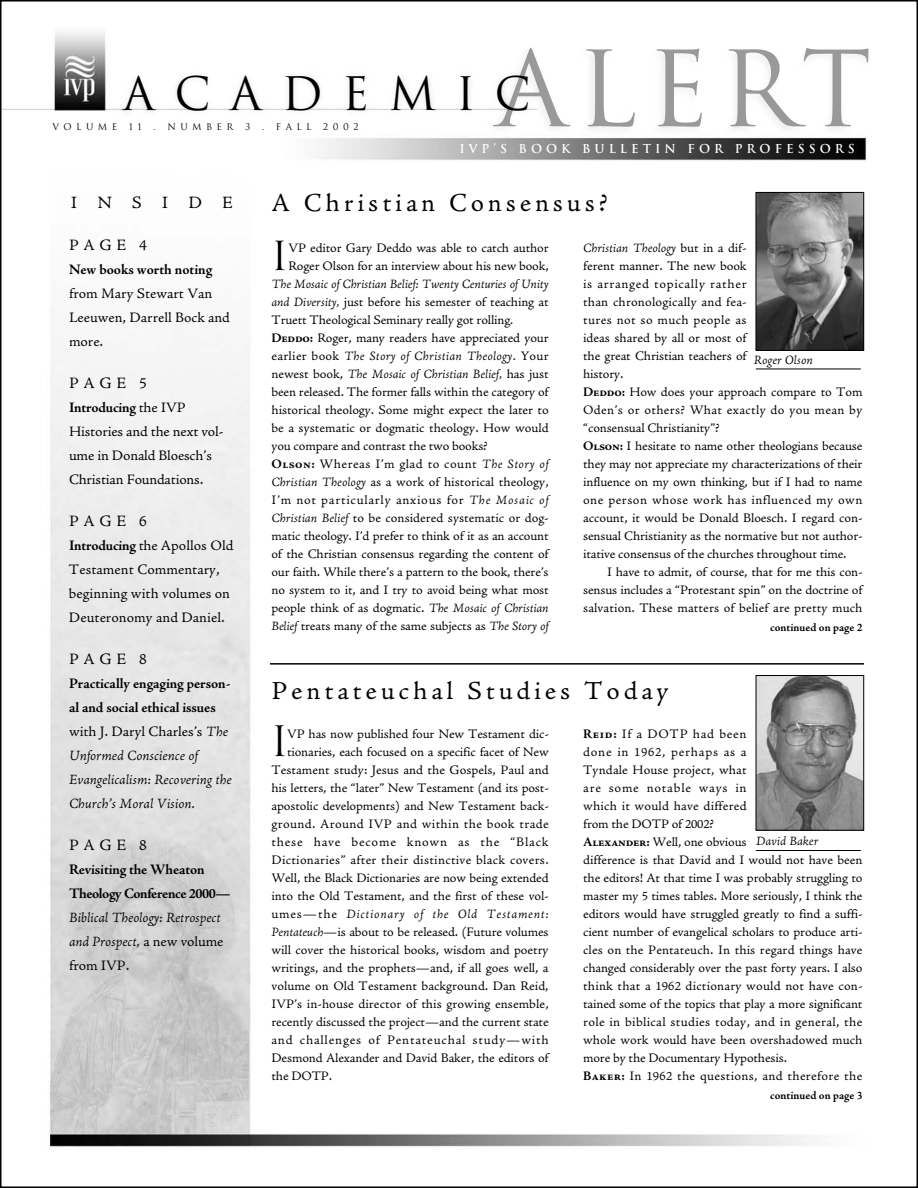
<style>
.page{position:relative;width:918px;height:1188px;background:#fff}
.page>*{position:absolute;margin:0;border:0;box-sizing:border-box;transform-origin:0 0}
.t1{font:102px "Trajan";letter-spacing:.095em;color:#999}
.t2{font:45px "Trajan";letter-spacing:.435em;color:#000}
.t3{font:40.8px "Trajan";color:#000;scale:.91 1}
.t4{font:39px "Trajan";color:#000;scale:.95 1}
.t5{font:27px "ITC Jensen";letter-spacing:.14em;color:#000}
.t6{font:18px "ITC Jensen";letter-spacing:1.115em;color:#000}
.t7{font:16.5px "ITC Jensen";letter-spacing:.28em;color:#000}
.t8{font:15px/24px "ITC Jensen";letter-spacing:-.005em;color:#000}
.t9{font:italic 15px/24px "ITC Jensen";letter-spacing:-.005em;color:#000}
.t10{font:700 15px/24px "ITC Jensen";letter-spacing:-.03em;color:#000}
.t11{font:700 15px "ITC Jensen";letter-spacing:-.01em;color:#000}
.t12{font:13.5px/18px "ITC Jensen";letter-spacing:-.015em;color:#000}
.t13{font:13.5px "ITC Jensen";letter-spacing:.055em;color:#000}
.t14{font:13.5px "ITC Jensen";letter-spacing:.02em;color:#000}
.t15{font:13.5px "ITC Jensen";letter-spacing:.005em;color:#000}
.t16{font:13.5px "ITC Jensen";letter-spacing:.025em;color:#000}
.t17{font:italic 13.5px "ITC Jensen";letter-spacing:.055em;color:#000}
.t18{font:italic 13.5px "ITC Jensen";color:#000}
.t19{font:700 12px "ITC Jensen";color:#000}
.t20{font:700 12px "Trajan";letter-spacing:.33em;color:#fff}
.t21{font:9px "Trajan";letter-spacing:.49em;color:#000}
.s1{font-weight:700}
.s2{font-weight:700;font-style:normal}
.s3{font-style:normal}
.s4{font-style:italic}
.s5{font-family:"ITC Jensen Small Caps";font-weight:700}
</style>
<div class="page">
<img style="left:3px;top:32px;width:864px;height:1115px">
<div style="left:270px;top:236px;width:280px;height:410px;background:#fff"></div>
<div style="left:582px;top:236px;width:282px;height:383px;background:#fff"></div>
<hr style="left:756px;top:369px;width:105px;height:1px;background:#000">
<img style="left:758px;top:194px;width:104px;height:155px">
<div style="left:756px;top:192px;width:108px;height:159px;border:1px solid #000"></div>
<div style="left:270px;top:716px;width:280px;height:387px;background:#fff"></div>
<div style="left:582px;top:716px;width:282px;height:387px;background:#fff"></div>
<img style="left:758px;top:677px;width:104px;height:152px">
<div style="left:756px;top:675px;width:108px;height:156px;border:1px solid #000"></div>
<hr style="left:756px;top:850px;width:105px;height:1px;background:#000">
<hr style="left:270px;top:663px;width:594px;height:2px;background:#000">
<div style="left:749px;top:1089px;width:115px;height:18px;background:#fff"></div>
<div style="left:749px;top:621px;width:115px;height:18px;background:#fff"></div>
<h1 class="t1" style="left:496px;top:31px;width:378px">ALERT</h1>
<h2 class="t2" style="left:123px;top:68px;width:409px">ACADEMIC</h2>
<p class="t21" style="left:53px;top:122px;width:66px">VOLUME</p>
<p class="t21" style="left:129px;top:122px;width:14px">1 1</p>
<p class="t21" style="left:153px;top:122px;width:4px">.</p>
<p class="t21" style="left:167px;top:122px;width:67px">NUMBER</p>
<p class="t21" style="left:245px;top:122px;width:7px">3</p>
<p class="t21" style="left:262px;top:122px;width:4px">.</p>
<p class="t21" style="left:276px;top:122px;width:37px">fall</p>
<p class="t21" style="left:323px;top:122px;width:37px">2002</p>
<h3 class="t6" style="left:71px;top:196px;width:164px">INSIDE</h3>
<p class="t7" style="left:69px;top:239px;width:79px">PAGE 4</p>
<p class="t11" style="left:69px;top:264px;width:145px">New books worth noting</p>
<p class="t8" style="left:69px;top:283px;width:162px">from Mary Stewart Van<br>Leeuwen, Darrell Bock and more.</p>
<p class="t7" style="left:69px;top:377px;width:79px">PAGE 5</p>
<p class="t8" style="left:69px;top:397px;width:156px"><span class="s1">Introducing</span> the IVP<br>Histories and the next vol&shy;ume in Donald Bloesch’s<br>Christian Foundations.</p>
<p class="t7" style="left:69px;top:515px;width:79px">PAGE 6</p>
<p class="t8" style="left:69px;top:535px;width:166px"><span class="s1">Introducing</span> the Apollos Old<br>Testament Commentary, beginning with volumes on<br>Deuteronomy and Daniel.</p>
<p class="t7" style="left:69px;top:653px;width:79px">PAGE 8</p>
<p class="t9" style="left:69px;top:673px;width:164px"><span class="s2">Practically engaging person&shy;al and social ethical issues </span><span class="s3">with J. Daryl Charles’s</span> The<br>Unformed Conscience of<br>Evangelicalism: Recovering the<br>Church’s Moral Vision.</p>
<p class="t7" style="left:69px;top:839px;width:79px">PAGE 8</p>
<p class="t10" style="left:69px;top:860px;width:163px">Revisiting the Wheaton<br>Theology Conference 2000—</p>
<p class="t9" style="left:69px;top:907px;width:156px">Biblical Theology: Retrospect and Prospect, <span class="s3">a new volume from IVP.</span></p>
<p class="t20" style="left:460px;top:142px;width:397px">IVP’s BOOK BULLETIN FOR PROFESSORS</p>
<h3 class="t5" style="left:272px;top:193px;width:337px">A Christian Consensus?</h3>
<h3 class="t4" style="left:272px;top:234px;width:19px">I</h3>
<p class="t12" style="left:288px;top:240px;width:262px">VP editor Gary Deddo was able to catch author<br>Roger Olson for an interview about his new book,</p>
<p class="t12" style="left:271px;top:276px;width:279px"><span class="s4">The Mosaic of Christian Belief: Twenty Centuries of Unity and Diversity,</span> just before his semester of teaching at Truett Theological Seminary really got rolling<span class="s4">.<br></span><span class="s5">Deddo:</span> Roger, many readers have appreciated your earlier book <span class="s4">The Story of Christian Theology.</span> Your newest book, <span class="s4">The Mosaic of Christian Belief,</span> has just been released. The former falls within the category of historical theology. Some might expect the later to be a systematic or dogmatic theology. How would you compare and contrast the two books?<br><span class="s5">Olson:</span> Whereas I’m glad to count <span class="s4">The Story of Christian Theology</span> as a work of historical theology, I’m not particularly anxious for <span class="s4">The Mosaic of Christian Belief</span> to be considered systematic or dog&shy;matic theology. I’d prefer to think of it as an account of the Christian consensus regarding the content of our faith. While there’s a pattern to the book, there’s no system to it, and I try to avoid being what most people think of as dogmatic. <span class="s4">The Mosaic of Christian Belief</span> treats many of the same subjects as <span class="s4">The Story of</span></p>
<p class="t12" style="left:583px;top:240px;width:281px"><span class="s4">Christian Theology</span> but in a dif-<br>ferent manner. The new book<br>is arranged topically rather<br>than chronologically and fea-<br>tures not so much people as<br>ideas shared by all or most of<br>the great Christian teachers of<br>history.<br><span class="s5">Deddo:</span> How does your approach compare to Tom Oden’s or others? What exactly do you mean by “consensual Christianity”?<br><span class="s5">Olson:</span> I hesitate to name other theologians because they may not appreciate my characterizations of their influence on my own thinking, but if I had to name one person whose work has influenced my own account, it would be Donald Bloesch. I regard con&shy;sensual Christianity as the normative but not author&shy;itative consensus of the churches throughout time.</p>
<p class="t12" style="left:583px;top:564px;width:281px;text-align:justify;text-indent:24px">I have to admit, of course, that for me this con&shy;sensus includes a “Protestant spin” on the doctrine of salvation. These matters of belief are pretty much</p>
<p class="t18" style="left:754px;top:355px;width:61px">Roger Olson</p>
<p class="t19" style="left:770px;top:623px;width:94px">continued on page 2</p>
<h3 class="t5" style="left:272px;top:682px;width:399px">Pentateuchal Studies Today</h3>
<h3 class="t3" style="left:272px;top:718px;width:19px">I</h3>
<p class="t12" style="left:287px;top:726px;width:263px">VP has now published four New Testament dic-</p>
<p class="t12" style="left:287px;top:744px;width:263px">tionaries, each focused on a specific facet of New</p>
<p class="t12" style="left:271px;top:762px;width:279px">Testament study: Jesus and the Gospels, Paul and</p>
<p class="t12" style="left:271px;top:780px;width:279px">his letters, the “later” New Testament (and its post-</p>
<p class="t12" style="left:271px;top:798px;width:279px">apostolic developments) and New Testament back-</p>
<p class="t16" style="left:271px;top:819px;width:279px">ground. Around IVP and within the book trade</p>
<p class="t13" style="left:271px;top:837px;width:279px">these have become known as the “Black</p>
<p class="t14" style="left:271px;top:855px;width:279px">Dictionaries” after their distinctive black covers.</p>
<p class="t12" style="left:271px;top:870px;width:279px">Well, the Black Dictionaries are now being extended</p>
<p class="t12" style="left:271px;top:888px;width:279px">into the Old Testament, and the first of these vol-</p>
<p class="t17" style="left:271px;top:909px;width:279px"><span class="s3">umes—the</span> Dictionary of the Old Testament:</p>
<p class="t12" style="left:271px;top:924px;width:279px"><span class="s4">Pentateuch</span>—is about to be released. (Future volumes</p>
<p class="t12" style="left:271px;top:942px;width:279px">will cover the historical books, wisdom and poetry</p>
<p class="t12" style="left:271px;top:960px;width:279px">writings, and the prophets—and, if all goes well, a</p>
<p class="t12" style="left:271px;top:978px;width:279px">volume on Old Testament background. Dan Reid,</p>
<p class="t15" style="left:271px;top:999px;width:279px">IVP’s in-house director of this growing ensemble,</p>
<p class="t12" style="left:271px;top:1014px;width:279px">recently discussed the project—and the current state</p>
<p class="t13" style="left:271px;top:1035px;width:279px">and challenges of Pentateuchal study—with</p>
<p class="t12" style="left:271px;top:1050px;width:279px">Desmond Alexander and David Baker, the editors of</p>
<p class="t12" style="left:271px;top:1068px;width:62px">the DOTP.</p>
<p class="t12" style="left:583px;top:726px;width:281px"><span class="s5">Reid:</span> If a DOTP had been<br>done in 1962, perhaps as a<br>Tyndale House project, what<br>are some notable ways in<br>which it would have differed<br>from the DOTP of 2002?<br><span class="s5">Alexander:</span> Well, one obvious<br>difference is that David and I would not have been the editors! At that time I was probably struggling to master my 5 times tables. More seriously, I think the editors would have struggled greatly to find a suffi&shy;cient number of evangelical scholars to produce arti&shy;cles on the Pentateuch. In this regard things have changed considerably over the past forty years. I also think that a 1962 dictionary would not have con&shy;tained some of the topics that play a more significant role in biblical studies today, and in general, the whole work would have been overshadowed much more by the Documentary Hypothesis.<br><span class="s5">Baker:</span> In 1962 the questions, and therefore the</p>
<p class="t18" style="left:756px;top:836px;width:64px">David Baker</p>
<p class="t19" style="left:770px;top:1091px;width:94px">continued on page 3</p>
</div>
